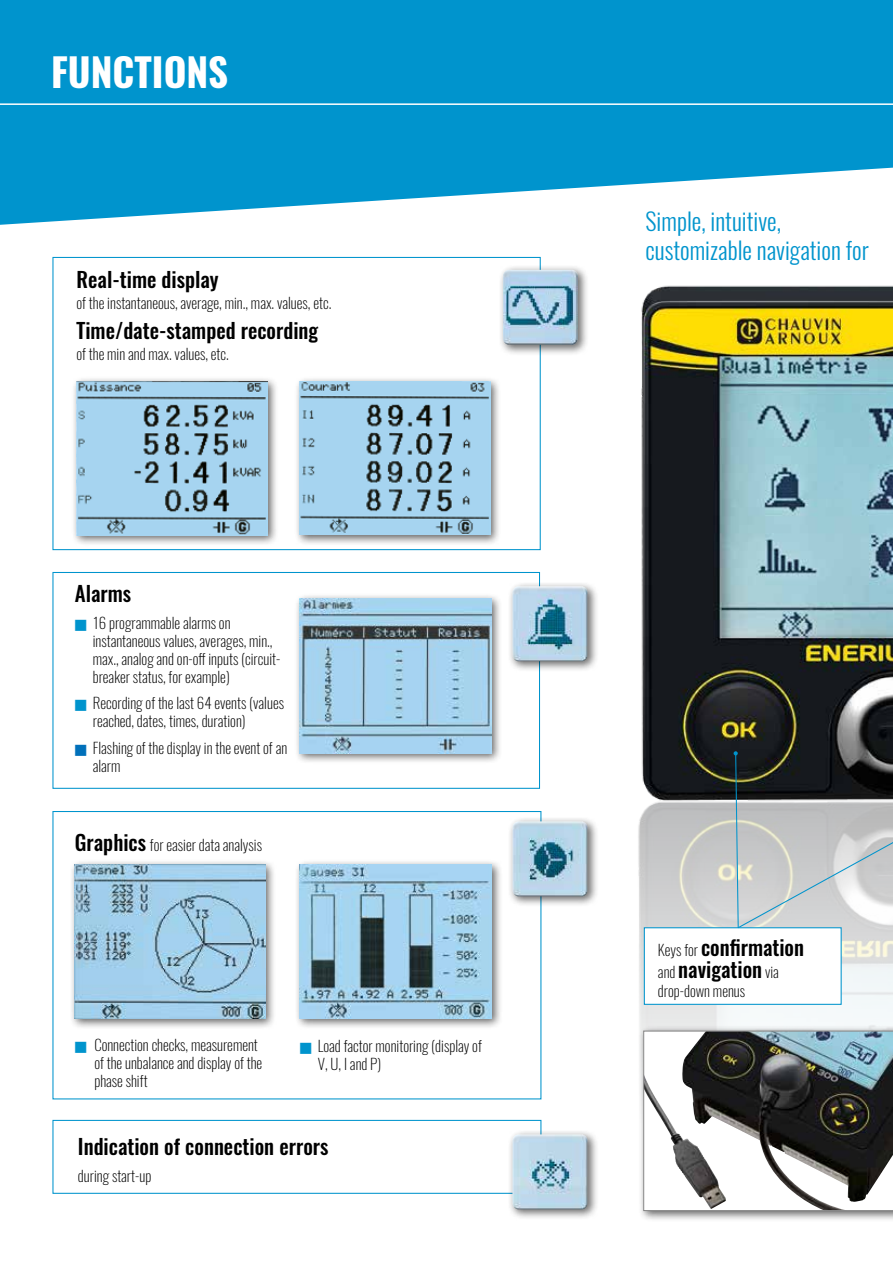
<style>
.page{position:relative;width:893px;height:1263px;background:#fff}
.page>*{position:absolute;margin:0;border:0;box-sizing:border-box;transform-origin:0 0}
.t1{font:700 39px "Oswald";color:#fff}
.t2{font:300 24px/28.8px "Oswald";color:#0094cd}
.t3{font:500 21px/21.6px "Oswald";color:#000}
.t4{font:200 15px/18px "Oswald";color:#000}
.s1{font-weight:500;font-size:21px}
.s2{font-weight:200;font-size:15px}
</style>
<div class="page">
<img style="left:638px;top:810px;width:255px;height:215px">
<img style="left:641px;top:285px;width:252px;height:525px">
<svg style="left:0;top:0;width:893px;height:225px;background:#20a1d3"></svg>
<div style="left:638px;top:1025px;width:255px;height:197px;background:#000;opacity:.6"></div>
<svg style="left:643px;top:1030px;width:250px;height:181px"></svg>
<div style="left:52px;top:1120px;width:489px;height:74px;border:1px solid #0094cd"></div>
<div style="left:507px;top:1129px;width:92px;height:91px;background:#000;opacity:.6"></div>
<img style="left:512px;top:1134px;width:75px;height:75px">
<div style="left:644px;top:927px;width:198px;height:78px;background:#fff;border:1px solid #0094cd"></div>
<svg style="left:734px;top:751px;width:159px;height:178px;background:#9a9e9e"></svg>
<div style="left:52px;top:257px;width:489px;height:293px;border:1px solid #0094cd"></div>
<div style="left:498px;top:265px;width:91px;height:91px;background:#000;opacity:.6"></div>
<img style="left:503px;top:270px;width:75px;height:75px">
<div style="left:295px;top:376px;width:206px;height:170px;background:#000;opacity:.6"></div>
<img style="left:300px;top:381px;width:190px;height:153px">
<div style="left:71px;top:376px;width:208px;height:170px;background:#000;opacity:.6"></div>
<img style="left:77px;top:381px;width:190px;height:154px">
<div style="left:52px;top:572px;width:488px;height:217px;border:1px solid #0094cd"></div>
<div style="left:507px;top:581px;width:92px;height:91px;background:#000;opacity:.6"></div>
<img style="left:512px;top:586px;width:75px;height:75px">
<div style="left:294px;top:593px;width:208px;height:171px;background:#000;opacity:.6"></div>
<img style="left:299px;top:598px;width:192px;height:155px">
<div style="left:52px;top:811px;width:489px;height:288px;border:1px solid #0094cd"></div>
<div style="left:70px;top:859px;width:206px;height:170px;background:#000;opacity:.6"></div>
<img style="left:75px;top:864px;width:190px;height:154px">
<div style="left:295px;top:859px;width:208px;height:171px;background:#000;opacity:.6"></div>
<img style="left:300px;top:865px;width:192px;height:154px">
<div style="left:507px;top:816px;width:92px;height:92px;background:#000;opacity:.6"></div>
<img style="left:512px;top:821px;width:75px;height:75px">
<hr style="left:0;top:103px;width:893px;height:2px;background:#fff">
<h1 class="t1" style="left:51px;top:45px;width:179px">FUNCTIONS</h1>
<h3 class="t3" style="left:77px;top:269px;width:144px">Real-time display</h3>
<p class="t4" style="left:77px;top:294px;width:256px">of the instantaneous, average, min., max. values, etc.</p>
<h3 class="t3" style="left:77px;top:320px;width:243px">Time/date-stamped recording</h3>
<p class="t4" style="left:77px;top:344px;width:154px">of the min and max. values, etc.</p>
<h3 class="t3" style="left:75px;top:583px;width:58px">Alarms</h3>
<p class="t4" style="left:93px;top:614px;width:189px">16 programmable alarms on instantaneous values, averages, min., max., analog and on-off inputs (circuit&shy;breaker status, for example)</p>
<p class="t4" style="left:93px;top:694px;width:193px">Recording of the last 64 events (values reached, dates, times, duration)</p>
<p class="t4" style="left:93px;top:739px;width:196px">Flashing of the display in the event of an alarm</p>
<p class="t4" style="left:75px;top:835px;width:189px"><span class="s1">Graphics</span> for easier data analysis</p>
<p class="t4" style="left:94px;top:1036px;width:169px">Connection checks, measurement of the unbalance and display of the phase shift</p>
<p class="t4" style="left:318px;top:1036px;width:166px">Load factor monitoring (display of<br>V, U, I and P)</p>
<h3 class="t3" style="left:78px;top:1136px;width:252px">Indication of connection errors</h3>
<p class="t4" style="left:78px;top:1166px;width:75px">during start-up</p>
<h2 class="t2" style="left:646px;top:207px;width:225px">Simple, intuitive, customizable navigation for</h2>
<h3 class="t3" style="left:658px;top:937px;width:148px"><span class="s2">Keys for</span> confirmation <span class="s2">and</span> navigation <span class="s2">via</span></h3>
<p class="t4" style="left:658px;top:982px;width:89px">drop-down menus</p>
</div>
